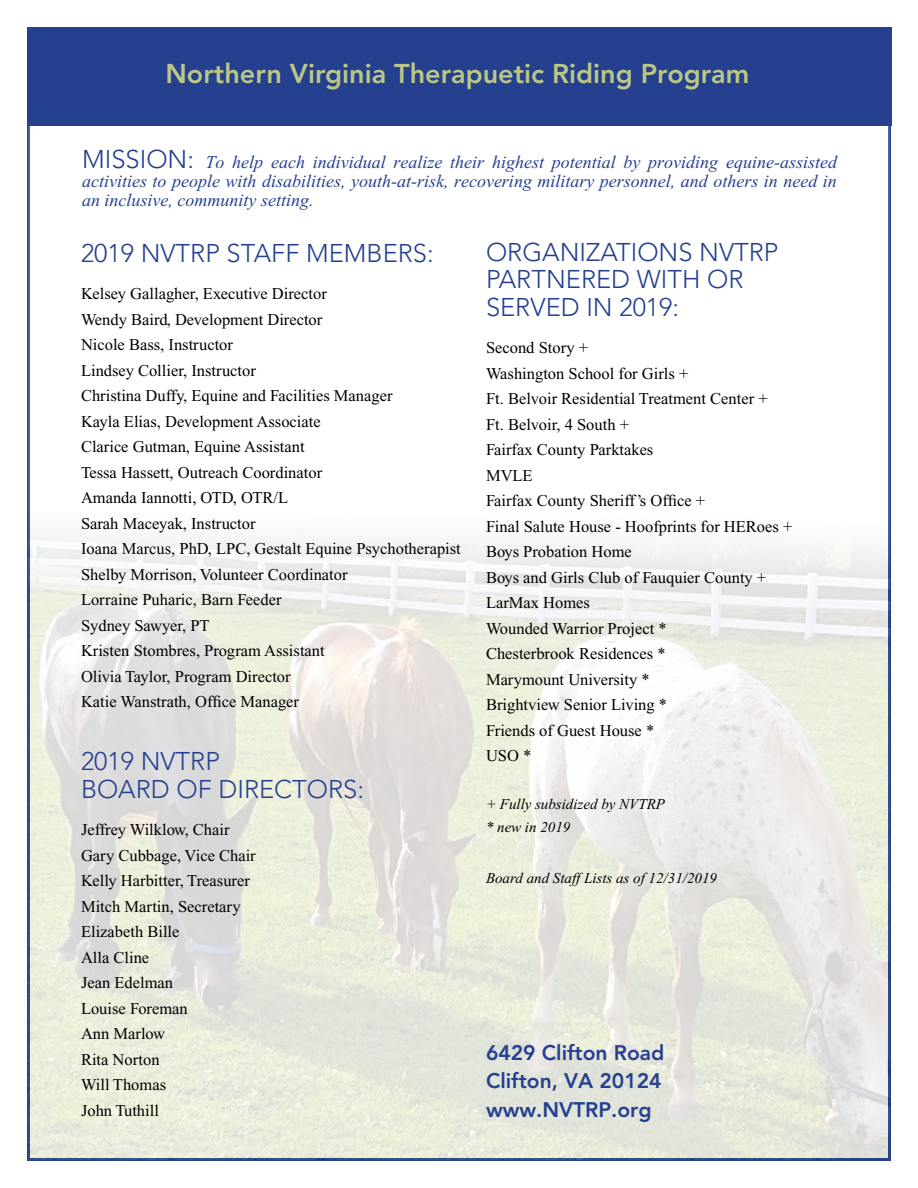
<style>
.page{position:relative;width:918px;height:1188px;background:#fff}
.page>*{position:absolute;margin:0;border:0;box-sizing:border-box;transform-origin:0 0}
.t1{font:800 27px "Avenir";color:#bbc786}
.t2{font:300 25.5px/27.5px "Avenir";color:#25408f}
.t3{font:800 21px/28.5px "Avenir";color:#25408f}
.t4{font:italic 18px/19.4px "Times New Roman";color:#25408f;text-align:justify}
.t5{font:16.5px/25.5px "Times New Roman";color:#000}
.t6{font:italic 15px/22.5px "Times New Roman";color:#000}
.s1{font-family:"Avenir";font-weight:300;font-style:normal;font-size:25.5px}
</style>
<div class="page">
<img style="left:28px;top:125px;width:862px;height:1035px">
<div style="left:28px;top:27px;width:864px;height:98px;background:#25408f"></div>
<h1 class="t1" style="left:165px;top:57px;width:585px">Northern Virginia Therapuetic Riding Program</h1>
<p class="t4" style="left:82px;top:152px;width:756px"><span class="s1">MISSION:</span> To help each individual realize their highest potential by providing equine-assisted activities to people with disabilities, youth-at-risk, recovering military personnel, and others in need in an inclusive, community setting.</p>
<h2 class="t2" style="left:81px;top:239px;width:354px">2019 NVTRP STAFF MEMBERS:</h2>
<p class="t5" style="left:81px;top:281px;width:381px">Kelsey Gallagher, Executive Director<br>Wendy Baird, Development Director<br>Nicole Bass, Instructor<br>Lindsey Collier, Instructor<br>Christina Duffy, Equine and Facilities Manager<br>Kayla Elias, Development Associate<br>Clarice Gutman, Equine Assistant<br>Tessa Hassett, Outreach Coordinator<br>Amanda Iannotti, OTD, OTR/L<br>Sarah Maceyak, Instructor<br>Ioana Marcus, PhD, LPC, Gestalt Equine Psychotherapist Shelby Morrison, Volunteer Coordinator<br>Lorraine Puharic, Barn Feeder<br>Sydney Sawyer, PT<br>Kristen Stombres, Program Assistant<br>Olivia Taylor, Program Director<br>Katie Wanstrath, Office Manager</p>
<h2 class="t2" style="left:81px;top:748px;width:285px">2019 NVTRP<br>BOARD OF DIRECTORS:</h2>
<p class="t5" style="left:81px;top:817px;width:176px">Jeffrey Wilklow, Chair<br>Gary Cubbage, Vice Chair<br>Kelly Harbitter, Treasurer<br>Mitch Martin, Secretary<br>Elizabeth Bille<br>Alla Cline<br>Jean Edelman<br>Louise Foreman<br>Ann Marlow<br>Rita Norton<br>Will Thomas<br>John Tuthill</p>
<h2 class="t2" style="left:486px;top:238px;width:294px">ORGANIZATIONS NVTRP<br>PARTNERED WITH OR<br>SERVED IN 2019:</h2>
<p class="t5" style="left:486px;top:335px;width:308px">Second Story +<br>Washington School for Girls +<br>Ft. Belvoir Residential Treatment Center +<br>Ft. Belvoir, 4 South +<br>Fairfax County Parktakes<br>MVLE<br>Fairfax County Sheriff’s Office +<br>Final Salute House - Hoofprints for HERoes +<br>Boys Probation Home<br>Boys and Girls Club of Fauquier County +<br>LarMax Homes<br>Wounded Warrior Project *<br>Chesterbrook Residences *<br>Marymount University *<br>Brightview Senior Living *<br>Friends of Guest House *<br>USO *</p>
<p class="t6" style="left:486px;top:793px;width:181px">+ Fully subsidized by NVTRP * new in 2019</p>
<p class="t6" style="left:486px;top:867px;width:233px">Board and Staff Lists as of 12/31/2019</p>
<p class="t3" style="left:486px;top:1038px;width:180px">6429 Clifton Road<br>Clifton, VA 20124 www.NVTRP.org</p>
</div>
